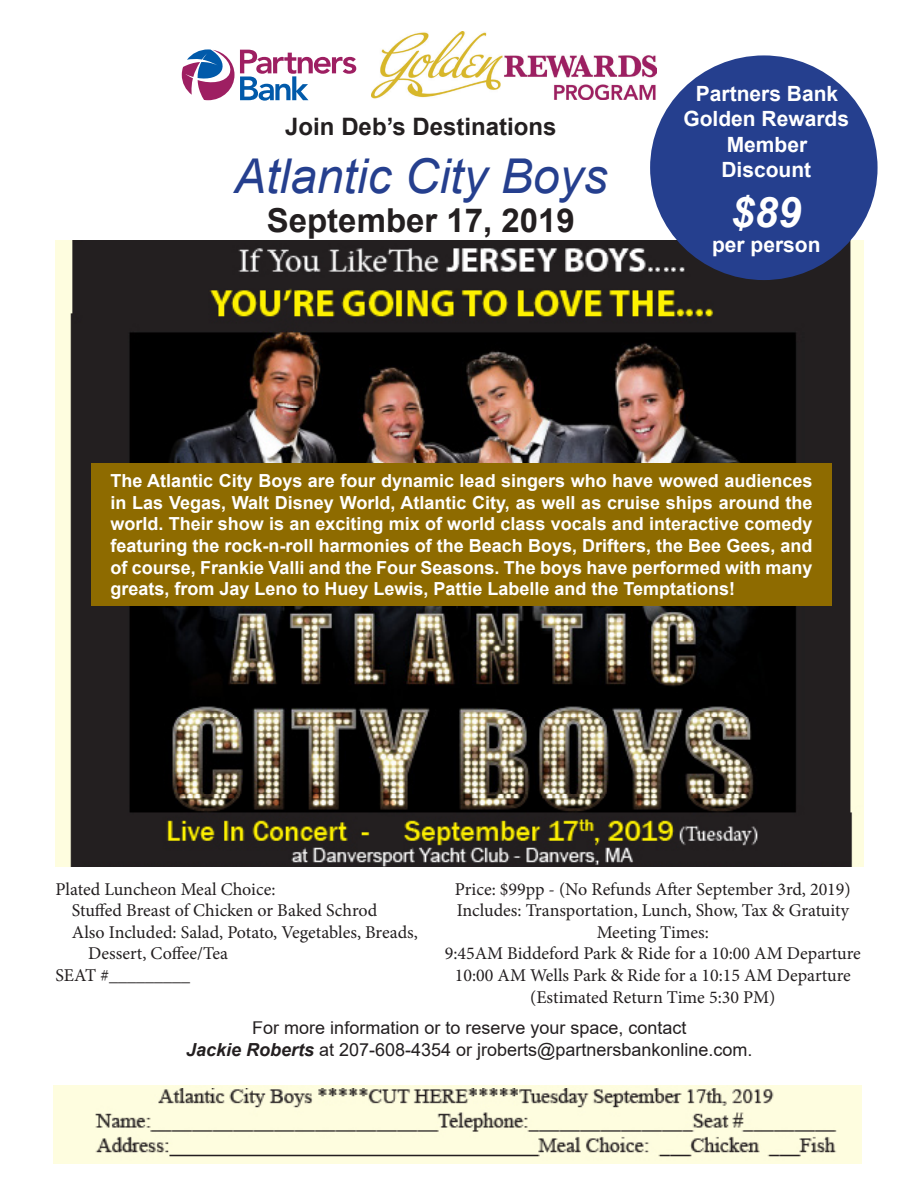
<style>
.page{position:relative;width:918px;height:1188px;background:#fff}
.page>*{position:absolute;margin:0;border:0;box-sizing:border-box;transform-origin:0 0}
.t1{font:italic 48px "Arial";color:#253f8e}
.t2{font:italic 700 42px "Arial";color:#fff}
.t3{font:700 33px "Arial";color:#231f20}
.t4{font:700 24px "Arial";color:#231f20}
.t5{font:700 21px/25.2px "Arial";color:#fff;text-align:center}
.t6{font:700 18px/21.6px "Arial";color:#fff;text-align:justify}
.t7{font:18px/21.6px "Minion Pro";color:#231f20;text-align:center}
.t8{font:18px/21.6px "Arial";color:#231f20;text-align:center}
.s1{font-weight:700;font-style:italic}
</style>
<div class="page">
<img style="left:56px;top:240px;width:808px;height:626px">
<div style="left:650px;top:55px;width:228px;height:225px;background:#253f8e;border-radius:50%"></div>
<div style="left:91px;top:464px;width:741px;height:142px;background:#8e6b00"></div>
<img style="left:53px;top:1086px;width:809px;height:78px">
<img style="left:372px;top:31px;width:285px;height:68px">
<svg style="left:182px;top:49px;width:174px;height:52px"></svg>
<p class="t4" style="left:285px;top:110px;width:273px">Join Deb’s Destinations</p>
<p class="t1" style="left:234px;top:145px;width:375px">Atlantic City Boys</p>
<p class="t3" style="left:267px;top:198px;width:310px">September 17, 2019</p>
<p class="t5" style="left:683px;top:81px;width:167px">Partners Bank<br>Golden Rewards<br>Member<br>Discount</p>
<p class="t2" style="left:731px;top:184px;width:72px">$89</p>
<p class="t5" style="left:712px;top:233px;width:110px">per person</p>
<p class="t6" style="left:110px;top:470px;width:704px">The Atlantic City Boys are four dynamic lead singers who have wowed audiences in Las Vegas, Walt Disney World, Atlantic City, as well as cruise ships around the world. Their show is an exciting mix of world class vocals and interactive comedy featuring the rock-n-roll harmonies of the Beach Boys, Drifters, the Bee Gees, and of course, Frankie Valli and the Four Seasons. The boys have performed with many greats, from Jay Leno to Huey Lewis, Pattie Labelle and the Temptations!</p>
<p class="t7" style="left:56px;top:878px;width:221px">Plated Luncheon Meal Choice:</p>
<p class="t7" style="left:72px;top:900px;width:307px">Stuffed Breast of Chicken or Baked Schrod</p>
<p class="t7" style="left:72px;top:921px;width:348px">Also Included: Salad, Potato, Vegetables, Breads,</p>
<p class="t7" style="left:88px;top:943px;width:141px">Dessert, Coffee/Tea</p>
<p class="t7" style="left:56px;top:964px;width:136px">SEAT #_________</p>
<p class="t7" style="left:455px;top:878px;width:398px">Price: $99pp - (No Refunds After September 3rd, 2019)</p>
<p class="t7" style="left:457px;top:900px;width:394px">Includes: Transportation, Lunch, Show, Tax &amp; Gratuity</p>
<p class="t7" style="left:445px;top:921px;width:418px">Meeting Times:<br>9:45AM Biddeford Park &amp; Ride for a 10:00 AM Departure</p>
<p class="t7" style="left:455px;top:964px;width:398px">10:00 AM Wells Park &amp; Ride for a 10:15 AM Departure</p>
<p class="t7" style="left:530px;top:986px;width:247px">(Estimated Return Time 5:30 PM)</p>
<p class="t8" style="left:186px;top:1017px;width:568px">For more information or to reserve your space, contact<br><span class="s1">Jackie Roberts</span> at 207-608-4354 or jroberts@partnersbankonline.com.</p>
</div>
